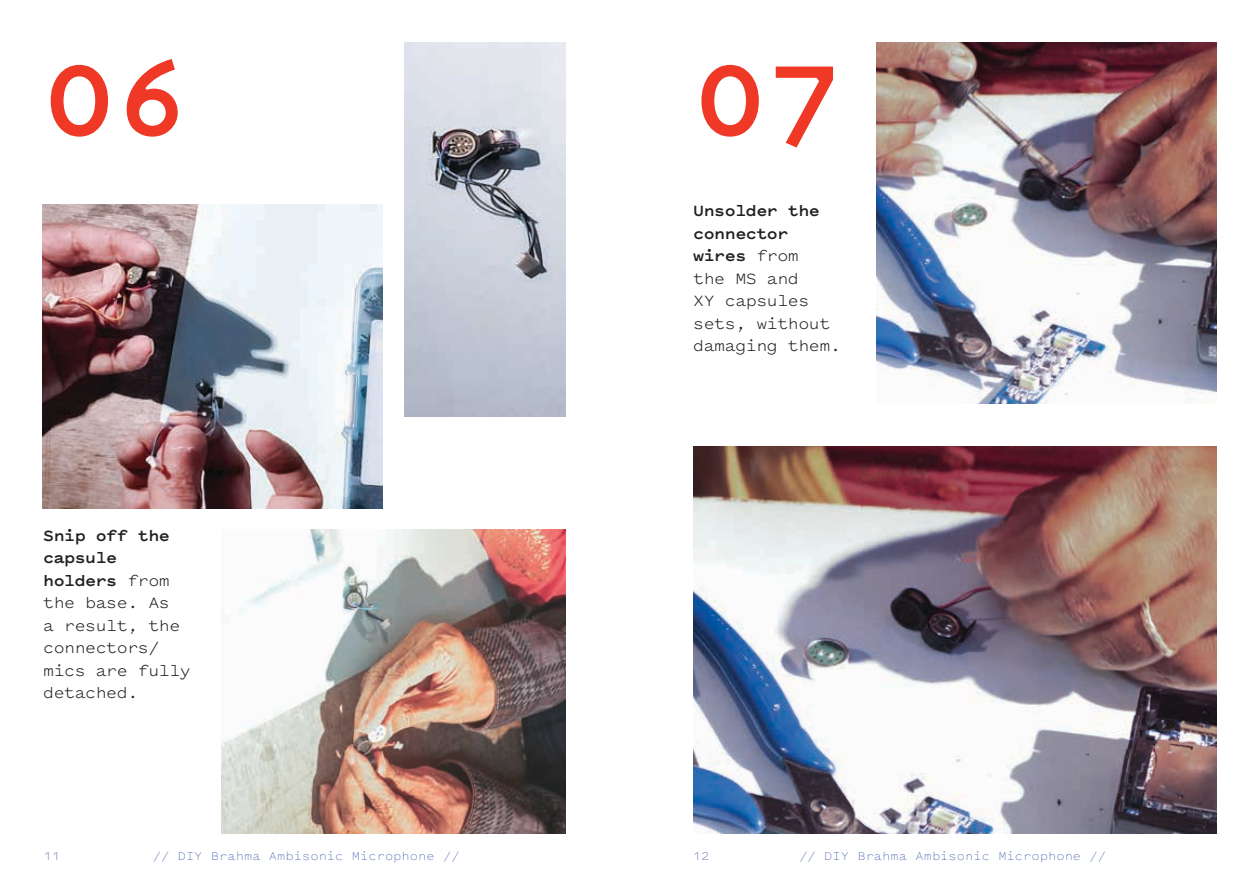
<style>
.page{position:relative;width:1259px;height:893px;background:#fff}
.page>*{position:absolute;margin:0;border:0;box-sizing:border-box;transform-origin:0 0}
.t1{font:700 120px "Pitch Sans";color:#ef3825}
.t2{font:18px/22.5px "Pitch Sans";letter-spacing:-.03em;color:#231f20}
.t3{font:300 13.5px "Pitch Sans";color:#3954a5}
.s1{font-weight:700}
</style>
<div class="page">
<img style="left:404px;top:43px;width:162px;height:374px">
<img style="left:43px;top:205px;width:340px;height:304px">
<img style="left:221px;top:530px;width:345px;height:303px">
<img style="left:876px;top:43px;width:340px;height:361px">
<img style="left:693px;top:446px;width:523px;height:387px">
<h1 class="t1" style="left:43px;top:19px;width:149px">06</h1>
<h1 class="t1" style="left:693px;top:19px;width:149px">07</h1>
<p class="t2" style="left:43px;top:523px;width:149px"><span class="s1">Snip off the capsule holders</span> from the base. As<br>a result, the connectors/ mics are fully detached.</p>
<p class="t2" style="left:693px;top:199px;width:149px"><span class="s1">Unsolder the connector wires</span> from<br>the MS and<br>XY capsules sets, without damaging them.</p>
<p class="t3" style="left:153px;top:847px;width:308px">// DIY Brahma Ambisonic Microphone //</p>
<p class="t3" style="left:799px;top:847px;width:308px">// DIY Brahma Ambisonic Microphone //</p>
<p class="t3" style="left:44px;top:847px;width:18px">11</p>
<p class="t3" style="left:693px;top:847px;width:18px">12</p>
</div>
